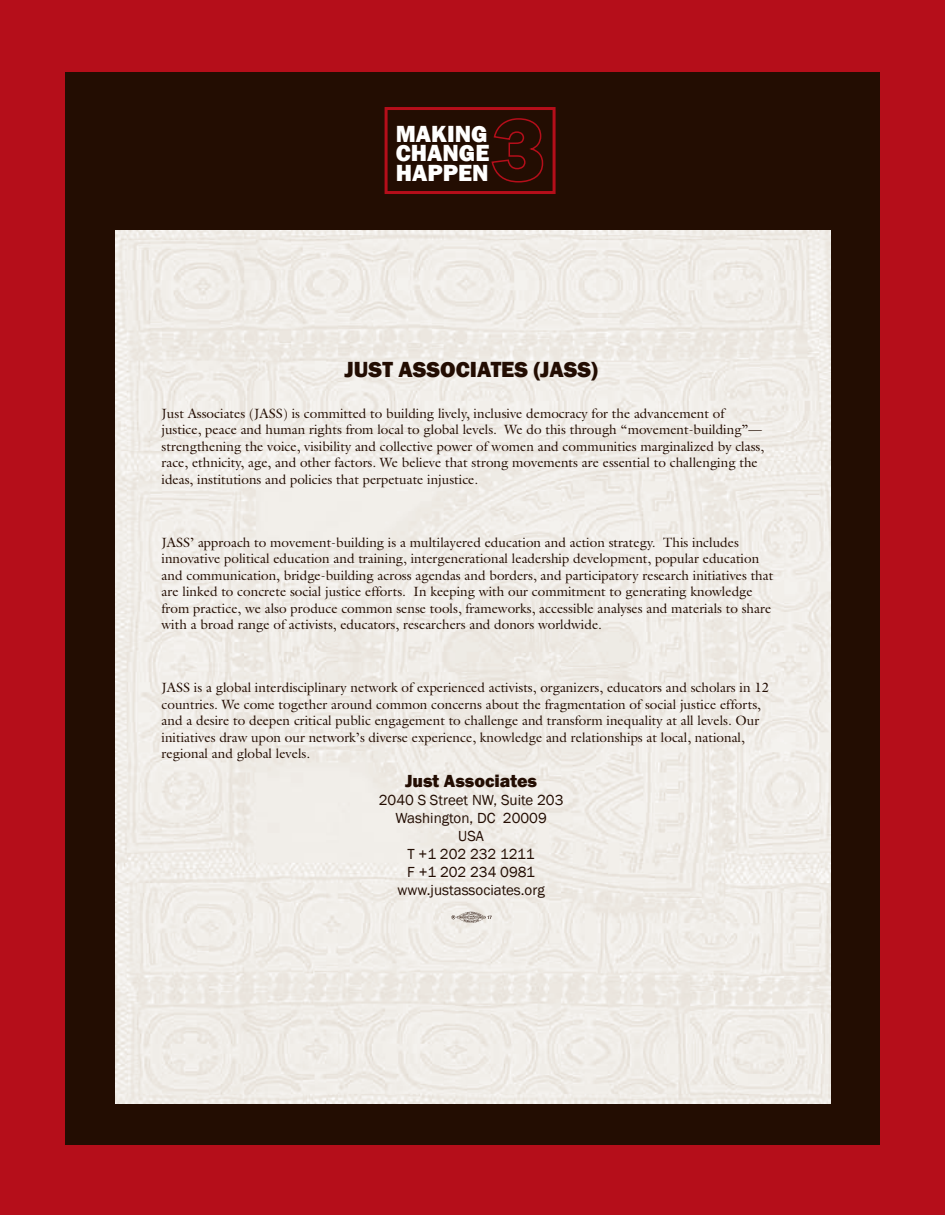
<style>
.page{position:relative;width:945px;height:1215px;background:#b50e1a}
.page>*{position:absolute;margin:0;border:0;box-sizing:border-box;transform-origin:0 0}
.t1{font:800 24px/19.5px "Franklin Gothic";color:#fff;text-align:justify}
.t2{font:800 22.5px "Franklin Gothic";color:#230d02}
.t3{font:800 18px "Franklin Gothic";color:#230d02}
.t4{font:15px/18px "Franklin Gothic";color:#230d02;text-align:center}
.t5{font:13.5px/16.5px "Galliard";color:#230d02}
</style>
<div class="page">
<div style="left:66px;top:72px;width:814px;height:1073px;background:#230d02"></div>
<img style="left:115px;top:230px;width:715px;height:873px">
<div style="left:385px;top:107px;width:171px;height:87px;border:3px solid #b50e1a"></div>
<svg style="left:491px;top:118px;width:53px;height:65px"></svg>
<img style="left:450px;top:907px;width:45px;height:21px">
<h1 class="t1" style="left:396px;top:123px;width:95px">MAKING CHANGE HAPPEN</h1>
<h2 class="t2" style="left:345px;top:357px;width:255px">JUST ASSOCIATES (JASS)</h2>
<p class="t5" style="left:162px;top:405px;width:604px">Just Associates (JASS) is committed to building lively, inclusive democracy for the advancement of justice, peace and human rights from local to global levels. We do this through “movement-building”— strengthening the voice, visibility and collective power of women and communities marginalized by class, race, ethnicity, age, and other factors. We believe that strong movements are essential to challenging the ideas, institutions and policies that perpetuate injustice.</p>
<p class="t5" style="left:162px;top:534px;width:613px">JASS’ approach to movement-building is a multilayered education and action strategy. This includes innovative political education and training, intergenerational leadership development, popular education and communication, bridge-building across agendas and borders, and participatory research initiatives that are linked to concrete social justice efforts. In keeping with our commitment to generating knowledge from practice, we also produce common sense tools, frameworks, accessible analyses and materials to share with a broad range of activists, educators, researchers and donors worldwide.</p>
<p class="t5" style="left:162px;top:679px;width:609px">JASS is a global interdisciplinary network of experienced activists, organizers, educators and scholars in 12 countries. We come together around common concerns about the fragmentation of social justice efforts, and a desire to deepen critical public engagement to challenge and transform inequality at all levels. Our initiatives draw upon our network’s diverse experience, knowledge and relationships at local, national, regional and global levels.</p>
<h3 class="t3" style="left:405px;top:771px;width:134px">Just Associates</h3>
<p class="t4" style="left:379px;top:791px;width:186px">2040 S Street NW, Suite 203<br>Washington, DC 20009<br>USA<br>T +1 202 232 1211<br>F +1 202 234 0981 www.justassociates.org</p>
</div>
